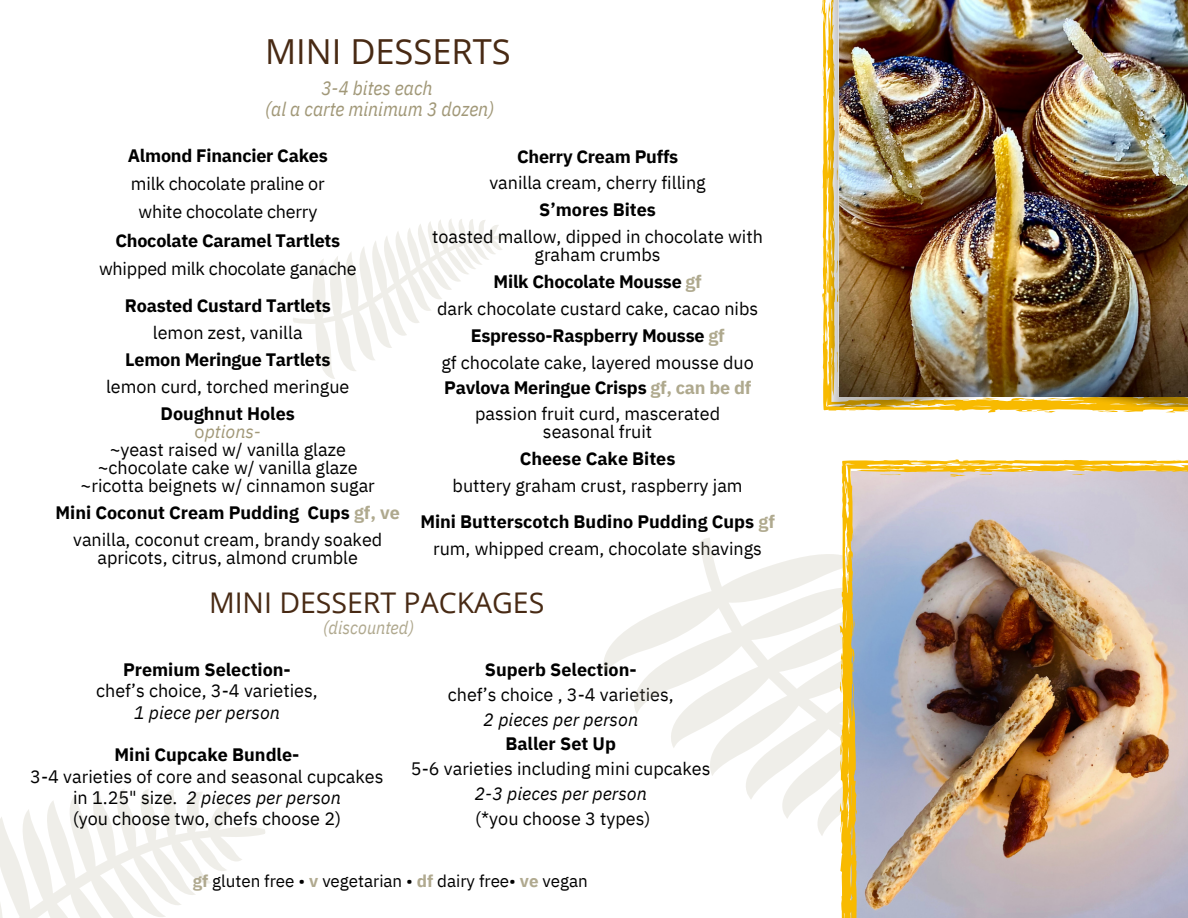
<style>
.page{position:relative;width:1188px;height:918px;background:#fff}
.page>*{position:absolute;margin:0;border:0;box-sizing:border-box;transform-origin:0 0}
.t1{font:34.5px "Open Sans";color:#482a14}
.t2{font:28.5px "Open Sans";color:#482a14}
.t3{font:italic 19.5px "IBM Plex Sans Cond";color:#a19878}
.t4{font:18px/26.7px "IBM Plex Sans";color:#000;text-align:center}
.t5{font:700 18px/27px "IBM Plex Sans";color:#000;text-align:center}
.t6{font:italic 18px "IBM Plex Sans Cond";color:#b0a98f}
.t7{font:italic 18px "IBM Plex Sans";color:#a19878}
.t8{font:16.95px "IBM Plex Sans";color:#000}
.s1{font-weight:700}
.s2{font-weight:400}
.s3{font-style:normal}
.s4{color:#afa98e}
.s5{font-weight:700;color:#afa98e}
.s6{font-style:italic}
.s7{font-weight:700;color:#b0a98f}
</style>
<div class="page">
<svg style="left:293px;top:219px;width:220px;height:160px"></svg>
<svg style="left:0;top:789px;width:265px;height:129px"></svg>
<svg style="left:822px;top:0;width:366px;height:413px"></svg>
<img style="left:830px;top:0;width:358px;height:406px">
<img style="left:840px;top:0;width:348px;height:396px">
<svg style="left:603px;top:538px;width:237px;height:298px"></svg>
<img style="left:840px;top:459px;width:348px;height:459px">
<h4 class="t1" style="left:265px;top:28px;width:247px">MINI DESSERTS</h4>
<h3 class="t3" style="left:265px;top:96px;width:230px">(al a carte minimum 3 dozen)</h3>
<h4 class="t3" style="left:321px;top:75px;width:113px">3-4 bites each</h4>
<p class="t4" style="left:99px;top:141px;width:259px;line-height:28.2px"><span class="s1">Almond Financier Cakes<br></span>milk chocolate praline or<br>white chocolate cherry<br><span class="s1">Chocolate Caramel Tartlets </span>whipped milk chocolate ganache</p>
<p class="t5" style="left:106px;top:292px;width:245px">Roasted Custard Tartlets <span class="s2">lemon zest, vanilla<br></span>Lemon Meringue Tartlets <span class="s2">lemon curd, torched meringue</span></p>
<p class="t5" style="left:161px;top:400px;width:136px">Doughnut Holes</p>
<h1 class="t7" style="left:195px;top:419px;width:68px"><span class="s3">o</span>ptions-</h1>
<h4 class="t4" style="left:110px;top:436px;width:238px">~yeast raised w/ vanilla glaze</h4>
<h4 class="t4" style="left:98px;top:454px;width:262px">~chocolate cake w/ vanilla glaze</h4>
<h4 class="t4" style="left:81px;top:472px;width:296px">~ricotta beignets w/ cinnamon sugar</h4>
<h3 class="t5" style="left:56px;top:499px;width:346px">Mini Coconut Cream Pudding Cups <span class="s4">gf, ve</span></h3>
<h4 class="t4" style="left:73px;top:526px;width:311px">vanilla, coconut cream, brandy soaked</h4>
<h4 class="t4" style="left:97px;top:544px;width:262px">apricots, citrus, almond crumble</h4>
<h4 class="t4" style="left:489px;top:143px;width:218px;line-height:25.8px"><span class="s1">Cherry Cream Puffs </span>vanilla cream, cherry filling</h4>
<h4 class="t5" style="left:539px;top:195px;width:118px">S’mores Bites</h4>
<h3 class="t4" style="left:432px;top:222px;width:332px">toasted mallow, dipped in chocolate with</h3>
<h4 class="t4" style="left:437px;top:240px;width:323px">graham crumbs<br><span class="s1">Milk Chocolate Mousse</span> <span class="s5">gf<br></span>dark chocolate custard cake, cacao nibs<br><span class="s1">Espresso-Raspberry Mousse</span> <span class="s5">gf<br></span>gf chocolate cake, layered mousse duo<br><span class="s1">Pavlova Meringue Crisps</span> <span class="s5">gf, can be df </span>passion fruit curd, mascerated</h4>
<h4 class="t4" style="left:543px;top:418px;width:111px">seasonal fruit</h4>
<h4 class="t5" style="left:520px;top:445px;width:157px">Cheese Cake Bites</h4>
<h3 class="t4" style="left:453px;top:472px;width:292px">buttery graham crust, raspberry jam</h3>
<h4 class="t5" style="left:420px;top:508px;width:356px">Mini Butterscotch Budino Pudding Cups <span class="s4">gf</span></h4>
<h4 class="t4" style="left:433px;top:535px;width:330px">rum, whipped cream, chocolate shavings</h4>
<h4 class="t2" style="left:209px;top:582px;width:337px">MINI DESSERT PACKAGES</h4>
<h4 class="t6" style="left:323px;top:615px;width:92px">(discounted)</h4>
<p class="t4" style="left:96px;top:658px;width:223px;line-height:21.3px"><span class="s1">Premium Selection-<br></span>chef’s choice, 3-4 varieties,<br><span class="s6">1 piece per person</span></p>
<h2 class="t4" style="left:30px;top:744px;width:355px;line-height:21.3px"><span class="s1">Mini Cupcake Bundle-<br></span>3-4 varieties of core and seasonal cupcakes in 1.25" size. <span class="s6">2 pieces per person<br></span>(you choose two, chefs choose 2)</h2>
<h4 class="t4" style="left:411px;top:657px;width:301px;line-height:24.8px"><span class="s1">Superb Selection-<br></span>chef’s choice , 3-4 varieties,<br><span class="s6">2 pieces per person<br></span><span class="s1">Baller Set Up<br></span>5-6 varieties including mini cupcakes<br><span class="s6">2-3 pieces per person<br></span>(*you choose 3 types)</h4>
<h3 class="t8" style="left:193px;top:870px;width:396px"><span class="s7">gf</span> gluten free • <span class="s7">v</span> vegetarian • <span class="s7">df</span> dairy free• <span class="s7">ve</span> vegan</h3>
</div>
